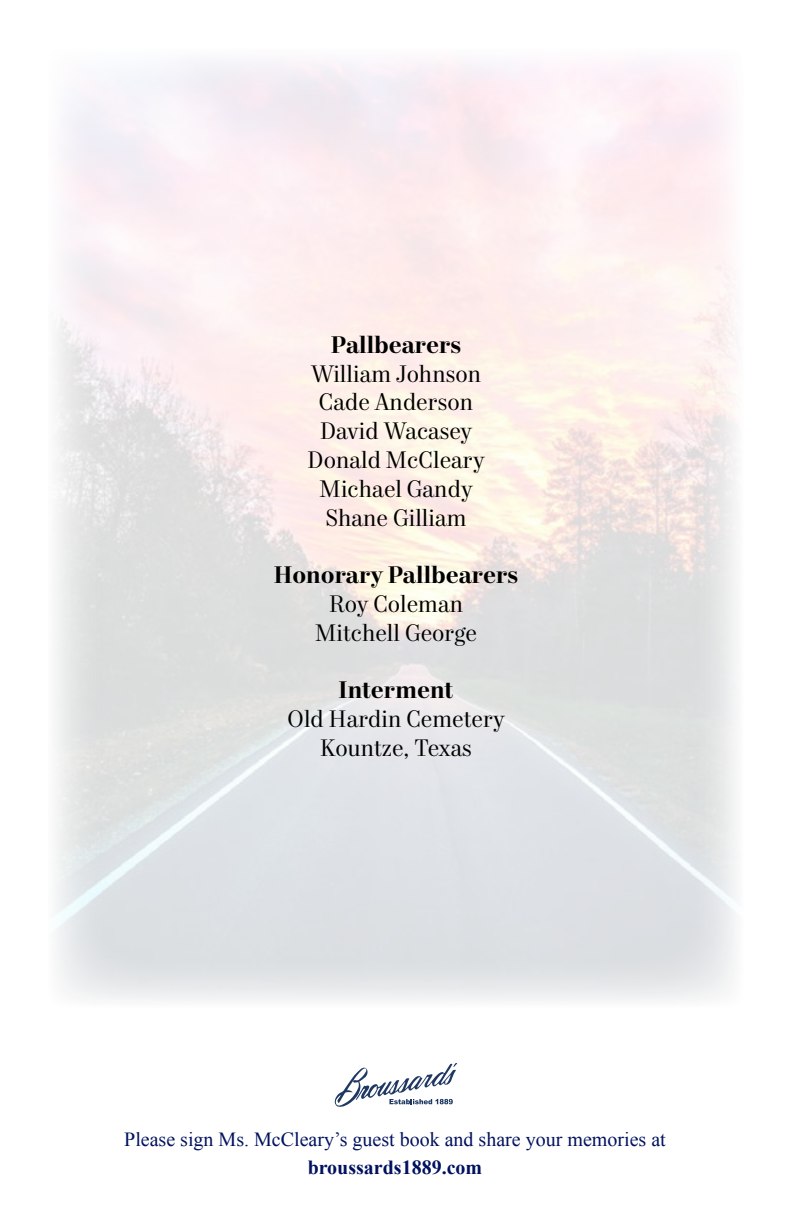
<style>
.page{position:relative;width:792px;height:1224px;background:#fff}
.page>*{position:absolute;margin:0;border:0;box-sizing:border-box;transform-origin:0 0}
.t1{font:24px/28.8px "Mort Modern 08";color:#000;text-align:center}
.t2{font:600 24px "Mort Modern 10";color:#000}
.t3{font:20px "Times New Roman";color:#00115e}
.t4{font:700 20px "Times New Roman";color:#00115e}
</style>
<div class="page">
<svg style="left:335px;top:1063px;width:122px;height:44px"></svg>
<p class="t2" style="left:331px;top:329px;width:132px">Pallbearers</p>
<p class="t1" style="left:307px;top:360px;width:179px">William Johnson<br>Cade Anderson<br>David Wacasey<br>Donald McCleary<br>Michael Gandy<br>Shane Gilliam</p>
<p class="t2" style="left:274px;top:559px;width:246px">Honorary Pallbearers</p>
<p class="t1" style="left:315px;top:591px;width:164px">Roy Coleman<br>Mitchell George</p>
<p class="t2" style="left:338px;top:675px;width:117px">Interment</p>
<p class="t1" style="left:287px;top:706px;width:219px">Old Hardin Cemetery<br>Kountze, Texas</p>
<p class="t3" style="left:124px;top:1126px;width:543px">Please sign Ms. McCleary’s guest book and share your memories at</p>
<p class="t4" style="left:308px;top:1153px;width:176px">broussards1889.com</p>
</div>
